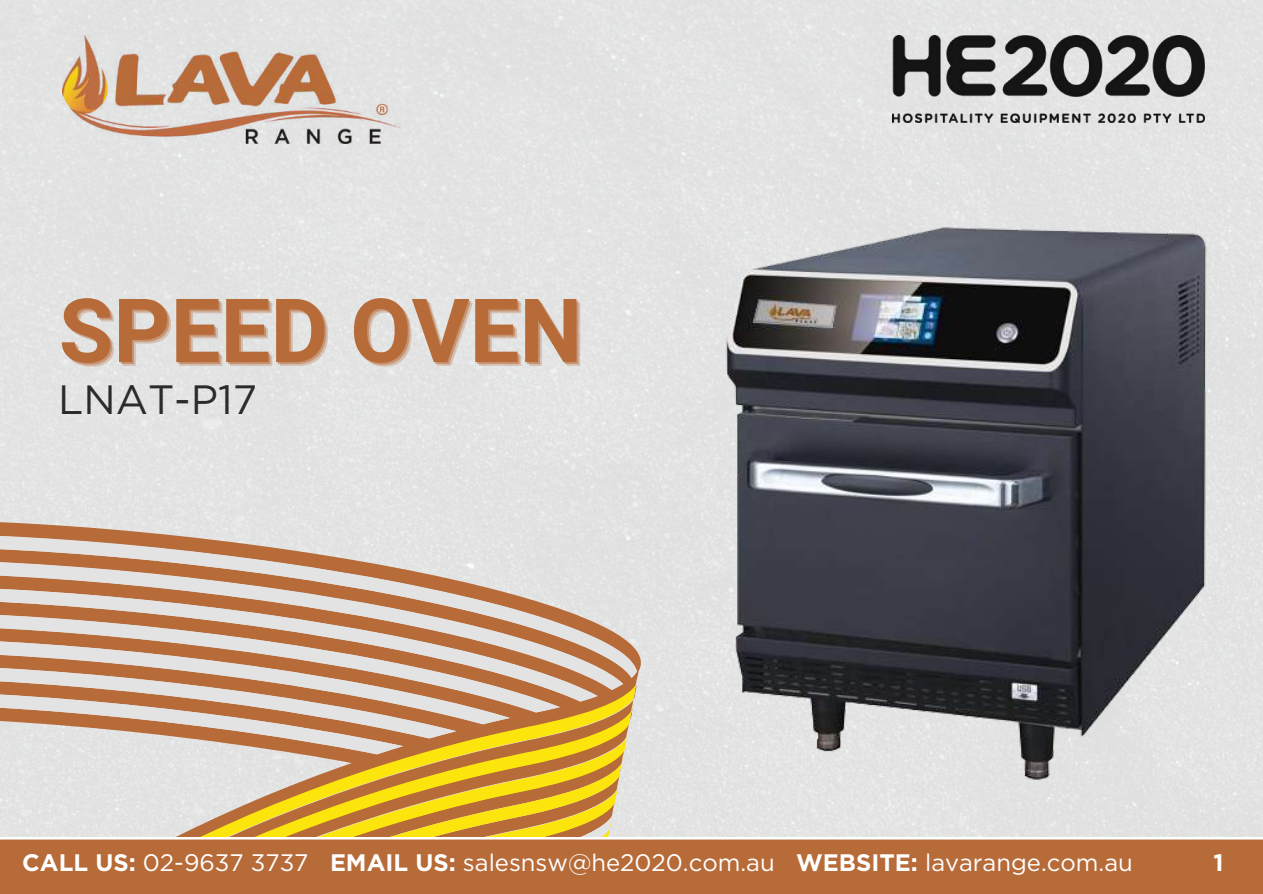
<style>
.page{position:relative;width:1263px;height:894px;background:#fff}
.page>*{position:absolute;margin:0;border:0;box-sizing:border-box;transform-origin:0 0}
.t1{font:700 88.8px "Roboto";color:#b76b39}
.t2{font:40.95px "Gotham";color:#2b2b2b}
.t3{font:23.85px "Gotham";color:#fff}
.t4{font:700 23.85px "Gotham";color:#fff}
.s1{font-weight:700}
</style>
<div class="page">
<div style="left:0;top:0;width:1263px;height:837px;background:#e3e3e3"></div>
<div style="left:0;top:332px;width:692px;height:505px;background:#e2e3e3"></div>
<div style="left:0;top:351px;width:642px;height:486px;background:#e3e4e4"></div>
<svg style="left:640px;top:676px;width:2px;height:15px"></svg>
<div style="left:0;top:373px;width:624px;height:73px;background:#e3e4e4"></div>
<div style="left:0;top:446px;width:640px;height:391px;background:#e3e3e4"></div>
<svg style="left:0;top:469px;width:639px;height:368px;background:#d6bc9d"></svg>
<img style="left:892px;top:35px;width:313px;height:87px">
<div style="left:0;top:839px;width:1263px;height:54px;background:#b76b39"></div>
<img style="left:706px;top:211px;width:517px;height:579px">
<img style="left:62px;top:35px;width:339px;height:108px">
<h1 class="t1" style="left:59px;top:280px;width:525px">SPEED OVEN</h1>
<h2 class="t2" style="left:58px;top:374px;width:200px">LNAT-P17</h2>
<p class="t3" style="left:22px;top:848px;width:1112px"><span class="s1">CALL US:</span> 02-9637 3737 <span class="s1">EMAIL US:</span> salesnsw@he2020.com.au <span class="s1">WEBSITE:</span> lavarange.com.au</p>
<p class="t4" style="left:1213px;top:848px;width:12px">1</p>
</div>
